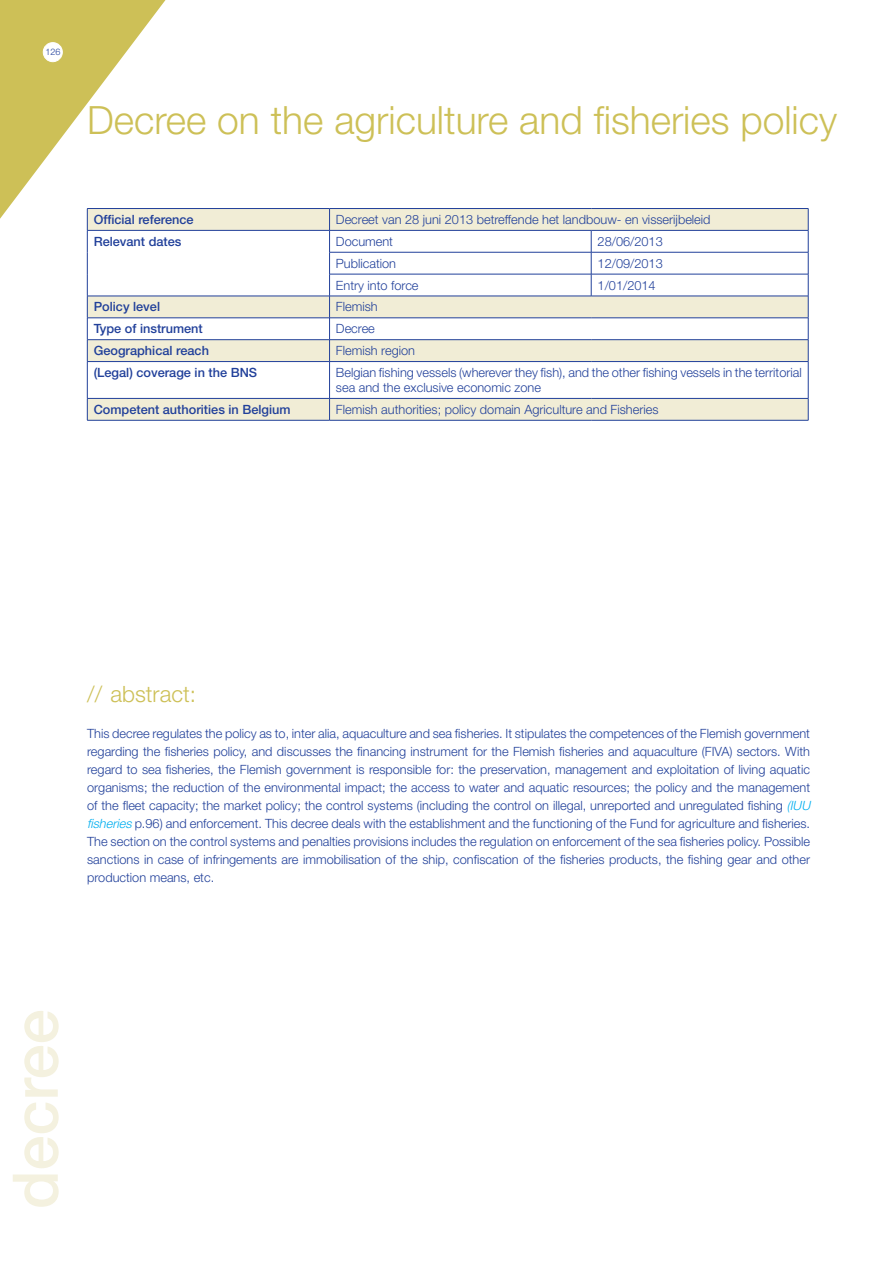
<style>
.page{position:relative;width:893px;height:1263px;background:#fff}
.page>*{position:absolute;margin:0;border:0;box-sizing:border-box;transform-origin:0 0}
.t1{font:500 63px "Helvetica Neue LT Pro";color:#f4f1df}
.t2{font:300 39px "Helvetica Neue LT Pro";color:#cdc057}
.t3{font:300 22.5px "Helvetica Neue LT Pro";color:#cdc057}
.body_tabel{font:300 12.75px/18px "Helvetica Neue LT Pro";color:#21409a}
.t4{font:500 12.75px "Helvetica Neue LT Pro";color:#21409a}
.t5{font:300 9px "Helvetica Neue LT Pro";color:#21409a}
.s1{font-style:italic;color:#00aeef}
</style>
<div class="page">
<svg style="left:88px;top:209px;width:720px;height:211px"></svg>
<hr style="left:808px;top:362px;width:1px;height:36px;background:#21409a">
<svg style="left:808px;top:399px;width:1px;height:21px"></svg>
<hr style="left:87px;top:208px;width:243px;height:1px;background:#21409a">
<hr style="left:330px;top:208px;width:261px;height:1px;background:#21409a">
<hr style="left:591px;top:208px;width:217px;height:1px;background:#21409a">
<hr style="left:87px;top:230px;width:243px;height:1px;background:#21409a">
<hr style="left:330px;top:230px;width:261px;height:1px;background:#21409a">
<hr style="left:591px;top:230px;width:217px;height:1px;background:#21409a">
<svg style="left:591px;top:231px;width:1px;height:65px"></svg>
<svg style="left:808px;top:209px;width:1px;height:152px"></svg>
<hr style="left:329px;top:252px;width:262px;height:1px;background:#21409a">
<hr style="left:591px;top:252px;width:217px;height:1px;background:#21409a">
<hr style="left:329px;top:274px;width:262px;height:1px;background:#21409a">
<hr style="left:591px;top:274px;width:217px;height:1px;background:#21409a">
<hr style="left:87px;top:296px;width:243px;height:1px;background:#21409a">
<hr style="left:330px;top:296px;width:261px;height:1px;background:#21409a">
<hr style="left:591px;top:296px;width:217px;height:1px;background:#21409a">
<hr style="left:87px;top:318px;width:243px;height:1px;background:#21409a">
<hr style="left:330px;top:318px;width:261px;height:1px;background:#21409a">
<hr style="left:591px;top:318px;width:217px;height:1px;background:#21409a">
<svg style="left:0;top:0;width:165px;height:361px"></svg>
<hr style="left:87px;top:339px;width:243px;height:1px;background:#21409a">
<hr style="left:330px;top:339px;width:261px;height:1px;background:#21409a">
<hr style="left:591px;top:339px;width:217px;height:1px;background:#21409a">
<svg style="left:329px;top:209px;width:1px;height:152px"></svg>
<hr style="left:87px;top:362px;width:1px;height:36px;background:#21409a">
<svg style="left:87px;top:399px;width:1px;height:21px"></svg>
<hr style="left:87px;top:361px;width:243px;height:1px;background:#21409a">
<hr style="left:330px;top:361px;width:261px;height:1px;background:#21409a">
<hr style="left:591px;top:361px;width:217px;height:1px;background:#21409a">
<hr style="left:87px;top:398px;width:243px;height:1px;background:#21409a">
<hr style="left:330px;top:398px;width:261px;height:1px;background:#21409a">
<hr style="left:591px;top:398px;width:217px;height:1px;background:#21409a">
<hr style="left:329px;top:362px;width:1px;height:36px;background:#21409a">
<svg style="left:329px;top:399px;width:1px;height:21px"></svg>
<hr style="left:87px;top:420px;width:243px;height:1px;background:#21409a">
<hr style="left:330px;top:420px;width:261px;height:1px;background:#21409a">
<hr style="left:591px;top:420px;width:217px;height:1px;background:#21409a">
<div style="left:43px;top:43px;width:19px;height:19px;background:#fff;border-radius:50%"></div>
<div style="left:43px;top:42px;width:19px;height:20px;border:1px solid #fff;border-radius:50%"></div>
<p class="t5" style="left:46px;top:46px;width:17px">126</p>
<p class="t2" style="left:87px;top:96px;width:751px">Decree on the agriculture and fisheries policy</p>
<p class="t4" style="left:94px;top:212px;width:101px">Official reference</p>
<p class="body_tabel" style="left:336px;top:210px;width:376px">Decreet van 28 juni 2013 betreffende het landbouw- en visserijbeleid</p>
<p class="t4" style="left:94px;top:234px;width:89px">Relevant dates</p>
<p class="body_tabel" style="left:336px;top:232px;width:59px">Document</p>
<p class="body_tabel" style="left:598px;top:232px;width:67px">28/06/2013</p>
<p class="body_tabel" style="left:336px;top:254px;width:62px">Publication</p>
<p class="body_tabel" style="left:598px;top:254px;width:67px">12/09/2013</p>
<p class="body_tabel" style="left:336px;top:276px;width:84px">Entry into force</p>
<p class="body_tabel" style="left:598px;top:276px;width:60px">1/01/2014</p>
<p class="t4" style="left:94px;top:299px;width:68px">Policy level</p>
<p class="body_tabel" style="left:336px;top:298px;width:43px">Flemish</p>
<p class="t4" style="left:94px;top:321px;width:111px">Type of instrument</p>
<p class="body_tabel" style="left:336px;top:319px;width:40px">Decree</p>
<p class="t4" style="left:94px;top:343px;width:117px">Geographical reach</p>
<p class="body_tabel" style="left:336px;top:341px;width:81px">Flemish region</p>
<p class="t4" style="left:94px;top:365px;width:165px">(Legal) coverage in the BNS</p>
<p class="body_tabel" style="left:336px;top:365px;width:467px;line-height:15px">Belgian fishing vessels (wherever they fish), and the other fishing vessels in the territorial sea and the exclusive economic zone</p>
<p class="t4" style="left:94px;top:402px;width:198px">Competent authorities in Belgium</p>
<p class="body_tabel" style="left:336px;top:400px;width:324px">Flemish authorities; policy domain Agriculture and Fisheries</p>
<p class="t3" style="left:87px;top:680px;width:110px">// abstract:</p>
<p class="body_tabel" style="left:87px;top:724px;width:728px">This decree regulates the policy as to, inter alia, aquaculture and sea fisheries. It stipulates the competences of the Flemish government regarding the fisheries policy, and discusses the financing instrument for the Flemish fisheries and aquaculture (FIVA) sectors. With regard to sea fisheries, the Flemish government is responsible for: the preservation, management and exploitation of living aquatic organisms; the reduction of the environmental impact; the access to water and aquatic resources; the policy and the management of the fleet capacity; the market policy; the control systems (including the control on illegal, unreported and unregulated fishing <span class="s1">(IUU fisheries</span> p.96) and enforcement. This decree deals with the establishment and the functioning of the Fund for agriculture and fisheries.<br>The section on the control systems and penalties provisions includes the regulation on enforcement of the sea fisheries policy. Possible sanctions in case of infringements are immobilisation of the ship, confiscation of the fisheries products, the fishing gear and other production means, etc.</p>
<p class="t1" style="left:-2px;top:1209px;width:201px;rotate:-90deg">decree</p>
</div>
